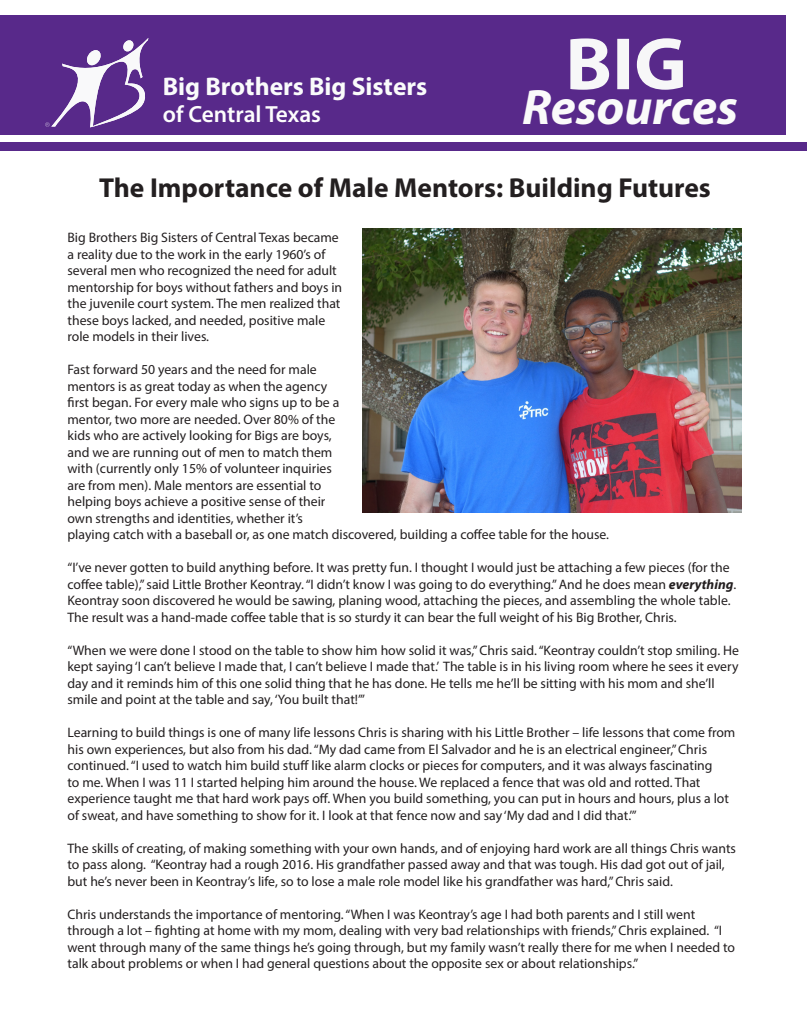
<style>
.page{position:relative;width:810px;height:1035px;background:#fff}
.page>*{position:absolute;margin:0;border:0;box-sizing:border-box;transform-origin:0 0}
.t1{font:italic 700 50px "Myriad Pro";color:#fafafa}
.t2{font:700 27.5px "Myriad Pro";color:#231f20}
.t3{font:700 25.62px "Myriad Pro";color:#fafbfb}
.t4{font:600 23.38px "Myriad Pro";color:#fdfdfd}
.t5{font:13.75px/16.5px "Myriad Pro";color:#231f20}
.s1{font-weight:700;font-style:italic}
</style>
<div class="page">
<div style="left:0;top:16px;width:786px;height:119px;background:#58298a"></div>
<div style="left:0;top:142px;width:806px;height:8px;background:#58298a"></div>
<svg style="left:45px;top:38px;width:104px;height:89px"></svg>
<svg style="left:570px;top:38px;width:113px;height:52px"></svg>
<img style="left:363px;top:228px;width:379px;height:284px">
<p class="t3" style="left:163px;top:70px;width:266px">Big Brothers Big Sisters</p>
<p class="t4" style="left:163px;top:99px;width:160px">of Central Texas</p>
<p class="t1" style="left:522px;top:74px;width:218px">Resources</p>
<p class="t2" style="left:99px;top:170px;width:613px">The Importance of Male Mentors: Building Futures</p>
<p class="t5" style="left:68px;top:229px;width:276px">Big Brothers Big Sisters of Central Texas became a reality due to the work in the early 1960’s of several men who recognized the need for adult mentorship for boys without fathers and boys in the juvenile court system. The men realized that these boys lacked, and needed, positive male role models in their lives.</p>
<p class="t5" style="left:68px;top:361px;width:543px">Fast forward 50 years and the need for male<br>mentors is as great today as when the agency<br>first began. For every male who signs up to be a<br>mentor, two more are needed. Over 80% of the<br>kids who are actively looking for Bigs are boys,<br>and we are running out of men to match them<br>with (currently only 15% of volunteer inquiries<br>are from men). Male mentors are essential to<br>helping boys achieve a positive sense of their<br>own strengths and identities, whether it’s<br>playing catch with a baseball or, as one match discovered, building a coffee table for the house.</p>
<p class="t5" style="left:68px;top:559px;width:670px">“I’ve never gotten to build anything before. It was pretty fun. I thought I would just be attaching a few pieces (for the coffee table),” said Little Brother Keontray. “I didn’t know I was going to do everything.” And he does mean <span class="s1">everything</span>.<br>Keontray soon discovered he would be sawing, planing wood, attaching the pieces, and assembling the whole table.<br>The result was a hand-made coffee table that is so sturdy it can bear the full weight of his Big Brother, Chris.</p>
<p class="t5" style="left:68px;top:642px;width:673px">“When we were done I stood on the table to show him how solid it was,” Chris said. “Keontray couldn’t stop smiling. He kept saying ‘I can’t believe I made that, I can’t believe I made that.’ The table is in his living room where he sees it every day and it reminds him of this one solid thing that he has done. He tells me he’ll be sitting with his mom and she’ll smile and point at the table and say, ‘You built that!’”</p>
<p class="t5" style="left:68px;top:724px;width:669px">Learning to build things is one of many life lessons Chris is sharing with his Little Brother – life lessons that come from his own experiences, but also from his dad. “My dad came from El Salvador and he is an electrical engineer,” Chris continued. “I used to watch him build stuff like alarm clocks or pieces for computers, and it was always fascinating<br>to me. When I was 11 I started helping him around the house. We replaced a fence that was old and rotted. That experience taught me that hard work pays off. When you build something, you can put in hours and hours, plus a lot of sweat, and have something to show for it. I look at that fence now and say ‘My dad and I did that.’”</p>
<p class="t5" style="left:68px;top:840px;width:670px">The skills of creating, of making something with your own hands, and of enjoying hard work are all things Chris wants to pass along. “Keontray had a rough 2016. His grandfather passed away and that was tough. His dad got out of jail, but he’s never been in Keontray’s life, so to lose a male role model like his grandfather was hard,” Chris said.</p>
<p class="t5" style="left:68px;top:906px;width:669px">Chris understands the importance of mentoring. “When I was Keontray’s age I had both parents and I still went through a lot – fighting at home with my mom, dealing with very bad relationships with friends,” Chris explained. “I went through many of the same things he’s going through, but my family wasn’t really there for me when I needed to talk about problems or when I had general questions about the opposite sex or about relationships.”</p>
</div>
